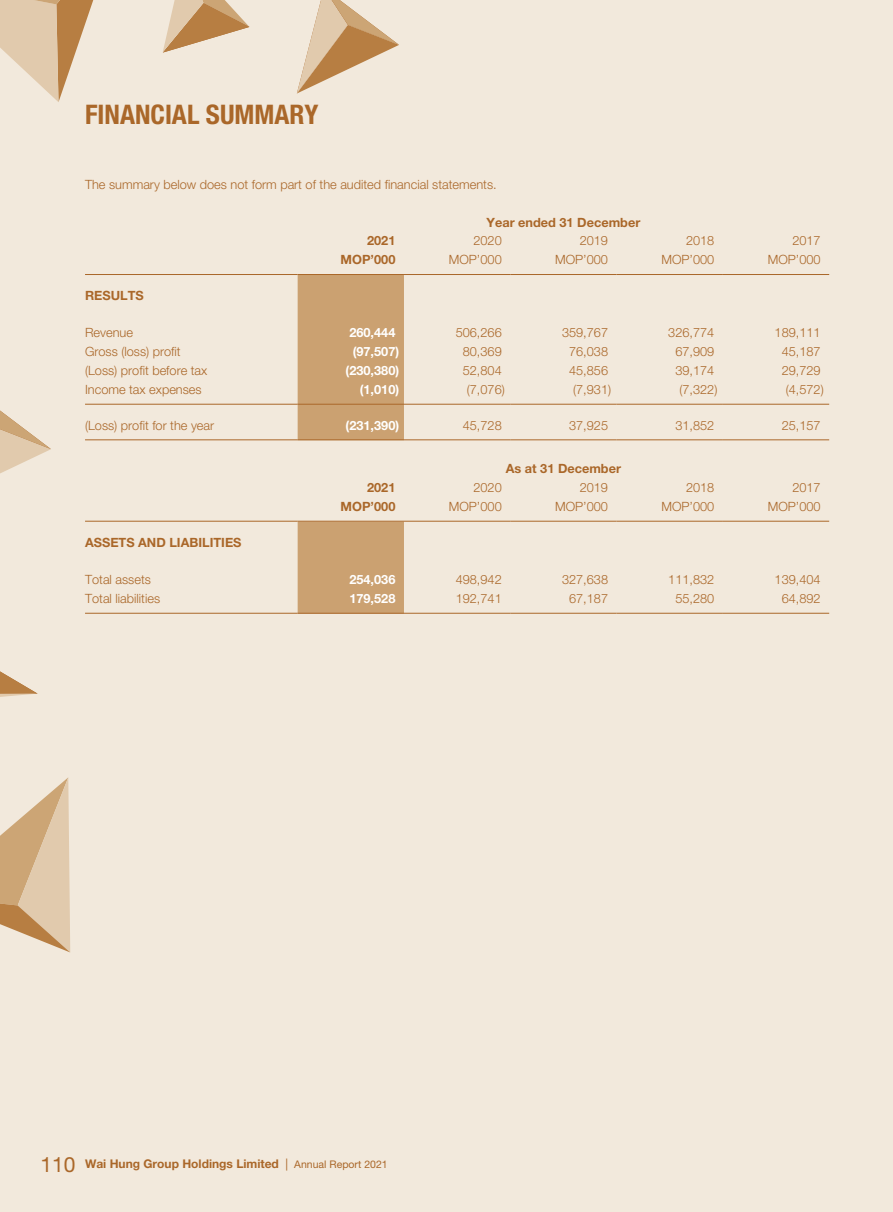
<style>
.page{position:relative;width:893px;height:1212px;background:#f2e9dc}
.page>*{position:absolute;margin:0;border:0;box-sizing:border-box;transform-origin:0 0}
.t1{font:700 condensed 27px "Helvetica Neue LT Std";color:#aa6729}
.t2{font:300 12.75px "Helvetica Neue LT Std";color:#aa6729}
.t3{font:700 12.75px "Helvetica Neue LT Std";color:#aa6729}
.t4{font:700 12.75px "Helvetica Neue LT Std";color:#fff}
.t5{font:700 12px "Helvetica Neue LT Std";color:#aa6729}
.s1{font-weight:400;font-size:21px}
.s2{font-weight:400}
.s3{font-weight:400;font-size:10.5px}
</style>
<div class="page">
<svg style="left:0;top:671px;width:38px;height:26px"></svg>
<svg style="left:0;top:0;width:94px;height:102px"></svg>
<svg style="left:297px;top:0;width:102px;height:94px"></svg>
<svg style="left:0;top:410px;width:51px;height:64px"></svg>
<svg style="left:0;top:777px;width:70px;height:175px"></svg>
<svg style="left:163px;top:0;width:86px;height:53px"></svg>
<div style="left:298px;top:275px;width:106px;height:164px;background:#cba171"></div>
<hr style="left:85px;top:274px;width:213px;height:1px;background:#aa6729">
<hr style="left:298px;top:274px;width:106px;height:1px;background:#aa6729">
<hr style="left:404px;top:274px;width:106px;height:1px;background:#aa6729">
<hr style="left:510px;top:274px;width:107px;height:1px;background:#aa6729">
<hr style="left:617px;top:274px;width:106px;height:1px;background:#aa6729">
<hr style="left:723px;top:274px;width:106px;height:1px;background:#aa6729">
<hr style="left:85px;top:404px;width:213px;height:1px;background:#aa6729">
<hr style="left:298px;top:404px;width:106px;height:1px;background:#aa6729">
<hr style="left:404px;top:404px;width:106px;height:1px;background:#aa6729">
<hr style="left:510px;top:404px;width:107px;height:1px;background:#aa6729">
<hr style="left:617px;top:404px;width:106px;height:1px;background:#aa6729">
<hr style="left:723px;top:404px;width:106px;height:1px;background:#aa6729">
<hr style="left:85px;top:439px;width:213px;height:1px;background:#aa6729">
<hr style="left:298px;top:439px;width:106px;height:1px;background:#aa6729">
<hr style="left:404px;top:439px;width:106px;height:1px;background:#aa6729">
<hr style="left:510px;top:439px;width:107px;height:1px;background:#aa6729">
<hr style="left:617px;top:439px;width:106px;height:1px;background:#aa6729">
<hr style="left:723px;top:439px;width:106px;height:1px;background:#aa6729">
<div style="left:298px;top:522px;width:106px;height:91px;background:#cba171"></div>
<hr style="left:85px;top:521px;width:213px;height:1px;background:#aa6729">
<hr style="left:298px;top:521px;width:106px;height:1px;background:#aa6729">
<hr style="left:404px;top:521px;width:106px;height:1px;background:#aa6729">
<hr style="left:510px;top:521px;width:107px;height:1px;background:#aa6729">
<hr style="left:617px;top:521px;width:106px;height:1px;background:#aa6729">
<hr style="left:723px;top:521px;width:106px;height:1px;background:#aa6729">
<hr style="left:85px;top:613px;width:213px;height:1px;background:#aa6729">
<hr style="left:298px;top:613px;width:106px;height:1px;background:#aa6729">
<hr style="left:404px;top:613px;width:106px;height:1px;background:#aa6729">
<hr style="left:510px;top:613px;width:107px;height:1px;background:#aa6729">
<hr style="left:617px;top:613px;width:106px;height:1px;background:#aa6729">
<hr style="left:723px;top:613px;width:106px;height:1px;background:#aa6729">
<h1 class="t1" style="left:85px;top:99px;width:235px">FINANCIAL SUMMARY</h1>
<p class="t2" style="left:85px;top:177px;width:413px">The summary below does not form part of the audited financial statements.</p>
<p class="t3" style="left:487px;top:214px;width:155px">Year ended 31 December</p>
<p class="t3" style="left:367px;top:233px;width:30px">2021</p>
<p class="t2" style="left:473px;top:233px;width:30px">2020</p>
<p class="t2" style="left:580px;top:233px;width:30px">2019</p>
<p class="t2" style="left:686px;top:233px;width:30px">2018</p>
<p class="t2" style="left:792px;top:233px;width:30px">2017</p>
<p class="t3" style="left:341px;top:252px;width:56px">MOP’000</p>
<p class="t2" style="left:449px;top:252px;width:54px">MOP’000</p>
<p class="t2" style="left:555px;top:252px;width:54px">MOP’000</p>
<p class="t2" style="left:661px;top:252px;width:54px">MOP’000</p>
<p class="t2" style="left:768px;top:252px;width:54px">MOP’000</p>
<p class="t3" style="left:85px;top:288px;width:60px">RESULTS</p>
<p class="t2" style="left:85px;top:325px;width:49px">Revenue</p>
<p class="t4" style="left:349px;top:325px;width:48px">260,444</p>
<p class="t2" style="left:456px;top:325px;width:48px">506,266</p>
<p class="t2" style="left:562px;top:325px;width:48px">359,767</p>
<p class="t2" style="left:668px;top:325px;width:48px">326,774</p>
<p class="t2" style="left:775px;top:325px;width:48px">189,111</p>
<p class="t2" style="left:85px;top:344px;width:97px">Gross (loss) profit</p>
<p class="t4" style="left:353px;top:344px;width:48px">(97,507)</p>
<p class="t2" style="left:463px;top:344px;width:40px">80,369</p>
<p class="t2" style="left:569px;top:344px;width:40px">76,038</p>
<p class="t2" style="left:675px;top:344px;width:40px">67,909</p>
<p class="t2" style="left:782px;top:344px;width:40px">45,187</p>
<p class="t2" style="left:85px;top:363px;width:124px">(Loss) profit before tax</p>
<p class="t4" style="left:346px;top:363px;width:55px">(230,380)</p>
<p class="t2" style="left:463px;top:363px;width:40px">52,804</p>
<p class="t2" style="left:569px;top:363px;width:40px">45,856</p>
<p class="t2" style="left:675px;top:363px;width:40px">39,174</p>
<p class="t2" style="left:782px;top:363px;width:40px">29,729</p>
<p class="t2" style="left:85px;top:381px;width:118px">Income tax expenses</p>
<p class="t4" style="left:360px;top:381px;width:41px">(1,010)</p>
<p class="t2" style="left:467px;top:381px;width:40px">(7,076)</p>
<p class="t2" style="left:573px;top:381px;width:40px">(7,931)</p>
<p class="t2" style="left:679px;top:381px;width:40px">(7,322)</p>
<p class="t2" style="left:786px;top:381px;width:40px">(4,572)</p>
<p class="t2" style="left:85px;top:417px;width:131px">(Loss) profit for the year</p>
<p class="t4" style="left:346px;top:417px;width:55px">(231,390)</p>
<p class="t2" style="left:463px;top:417px;width:40px">45,728</p>
<p class="t2" style="left:569px;top:417px;width:40px">37,925</p>
<p class="t2" style="left:675px;top:417px;width:40px">31,852</p>
<p class="t2" style="left:782px;top:417px;width:40px">25,157</p>
<p class="t3" style="left:506px;top:461px;width:117px">As at 31 December</p>
<p class="t3" style="left:367px;top:480px;width:30px">2021</p>
<p class="t2" style="left:473px;top:480px;width:30px">2020</p>
<p class="t2" style="left:580px;top:480px;width:30px">2019</p>
<p class="t2" style="left:686px;top:480px;width:30px">2018</p>
<p class="t2" style="left:792px;top:480px;width:30px">2017</p>
<p class="t3" style="left:341px;top:498px;width:56px">MOP’000</p>
<p class="t2" style="left:449px;top:498px;width:54px">MOP’000</p>
<p class="t2" style="left:555px;top:498px;width:54px">MOP’000</p>
<p class="t2" style="left:661px;top:498px;width:54px">MOP’000</p>
<p class="t2" style="left:768px;top:498px;width:54px">MOP’000</p>
<p class="t3" style="left:85px;top:534px;width:158px">ASSETS AND LIABILITIES</p>
<p class="t2" style="left:85px;top:572px;width:67px">Total assets</p>
<p class="t4" style="left:349px;top:572px;width:48px">254,036</p>
<p class="t2" style="left:456px;top:572px;width:48px">498,942</p>
<p class="t2" style="left:562px;top:572px;width:48px">327,638</p>
<p class="t2" style="left:668px;top:572px;width:48px">111,832</p>
<p class="t2" style="left:775px;top:572px;width:48px">139,404</p>
<p class="t2" style="left:85px;top:591px;width:77px">Total liabilities</p>
<p class="t4" style="left:349px;top:590px;width:48px">179,528</p>
<p class="t2" style="left:456px;top:591px;width:48px">192,741</p>
<p class="t2" style="left:569px;top:591px;width:40px">67,187</p>
<p class="t2" style="left:675px;top:591px;width:40px">55,280</p>
<p class="t2" style="left:782px;top:591px;width:40px">64,892</p>
<p class="t5" style="left:40px;top:1156px;width:349px"><span class="s1">110</span> Wai Hung Group Holdings Limited <span class="s2">|</span> <span class="s3">Annual Report 2021</span></p>
</div>
